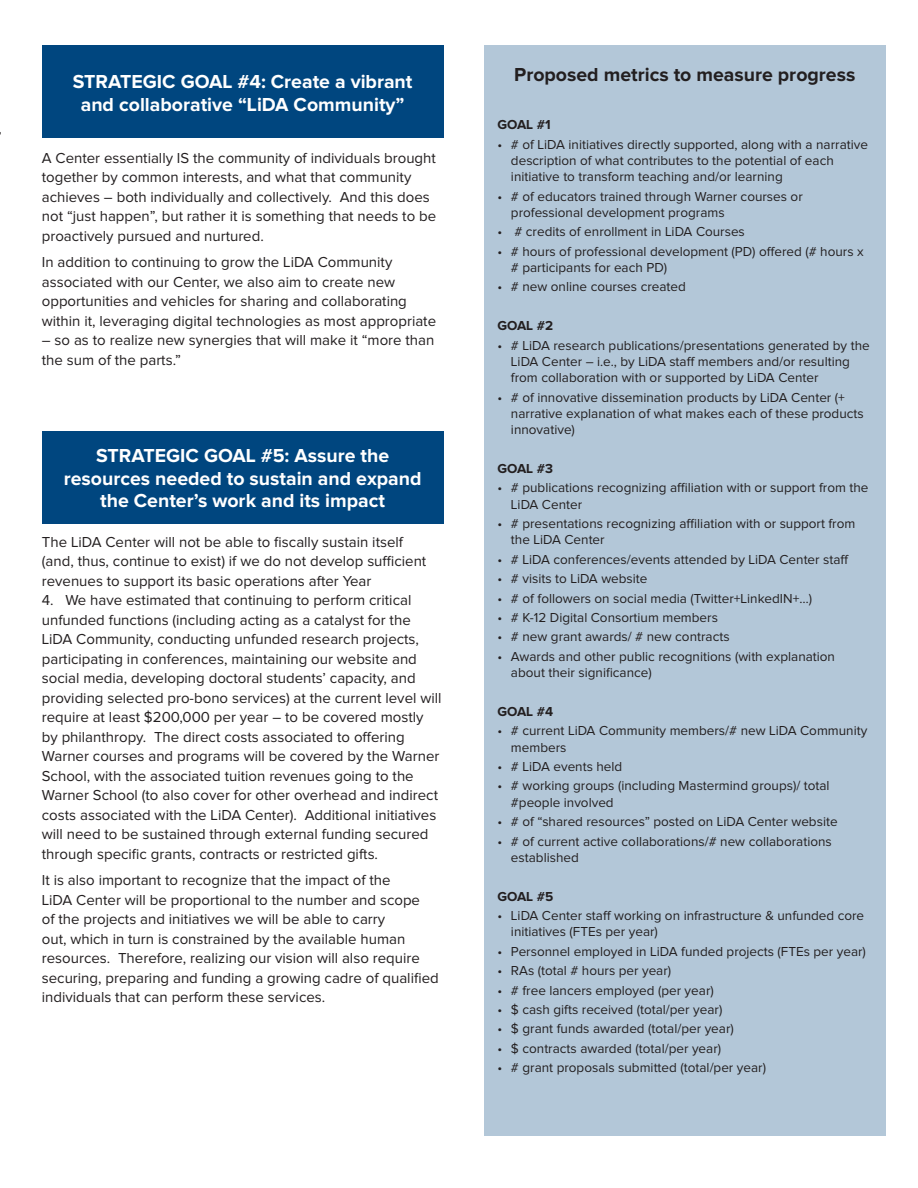
<style>
.page{position:relative;width:918px;height:1188px;background:#fff}
.page>*{position:absolute;margin:0;border:0;box-sizing:border-box;transform-origin:0 0}
.t1{font:700 19.5px/22.5px "Proxima Nova";color:#fff;text-align:center}
.t2{font:700 19.5px "Proxima Nova";color:#231f20}
.t3{font:15px/19.5px "Proxima Nova";color:#231f20}
.t4{font:13.5px/16.2px "Proxima Nova";color:#231f20}
.t5{font:700 13.5px "Proxima Nova";color:#231f20}
</style>
<div class="page">
<div style="left:484px;top:46px;width:402px;height:1090px;background:#b3c7d8"></div>
<div style="left:42px;top:46px;width:401px;height:92px;background:#00467f"></div>
<div style="left:42px;top:431px;width:401px;height:92px;background:#00467f"></div>
<p class="t1" style="left:73px;top:71px;width:341px">STRATEGIC GOAL #4: Create a vibrant and collaborative “LiDA Community”</p>
<p class="t3" style="left:42px;top:149px;width:396px">A Center essentially IS the community of individuals brought together by common interests, and what that community achieves – both individually and collectively. And this does not “just happen”, but rather it is something that needs to be proactively pursued and nurtured.</p>
<p class="t3" style="left:42px;top:253px;width:396px">In addition to continuing to grow the LiDA Community associated with our Center, we also aim to create new opportunities and vehicles for sharing and collaborating within it, leveraging digital technologies as most appropriate</p>
<p class="t3" style="left:42px;top:331px;width:394px">– so as to realize new synergies that will make it “more than the sum of the parts.”</p>
<p class="t1" style="left:64px;top:445px;width:359px">STRATEGIC GOAL #5: Assure the resources needed to sustain and expand the Center’s work and its impact</p>
<p class="t3" style="left:42px;top:533px;width:386px">The LiDA Center will not be able to fiscally sustain itself (and, thus, continue to exist) if we do not develop sufficient revenues to support its basic operations after Year</p>
<p class="t3" style="left:42px;top:591px;width:401px">4. We have estimated that continuing to perform critical unfunded functions (including acting as a catalyst for the LiDA Community, conducting unfunded research projects, participating in conferences, maintaining our website and social media, developing doctoral students’ capacity, and providing selected pro-bono services) at the current level will require at least $200,000 per year – to be covered mostly by philanthropy. The direct costs associated to offering Warner courses and programs will be covered by the Warner School, with the associated tuition revenues going to the Warner School (to also cover for other overhead and indirect costs associated with the LiDA Center). Additional initiatives will need to be sustained through external funding secured through specific grants, contracts or restricted gifts.</p>
<p class="t3" style="left:42px;top:871px;width:398px">It is also important to recognize that the impact of the<br>LiDA Center will be proportional to the number and scope<br>of the projects and initiatives we will be able to carry<br>out, which in turn is constrained by the available human resources. Therefore, realizing our vision will also require securing, preparing and funding a growing cadre of qualified individuals that can perform these services.</p>
<p class="t2" style="left:514px;top:66px;width:343px">Proposed metrics to measure progress</p>
<p class="t5" style="left:497px;top:119px;width:55px">GOAL #1</p>
<p class="t4" style="left:511px;top:137px;width:359px;text-indent:-14px">• # of LiDA initiatives directly supported, along with a narrative description of what contributes to the potential of each initiative to transform teaching and/or learning</p>
<p class="t4" style="left:511px;top:189px;width:293px;text-indent:-14px">• # of educators trained through Warner courses or professional development programs</p>
<p class="t4" style="left:497px;top:224px;width:249px">• # credits of enrollment in LiDA Courses</p>
<p class="t4" style="left:511px;top:244px;width:354px;text-indent:-14px">• # hours of professional development (PD) offered (# hours x # participants for each PD)</p>
<p class="t4" style="left:497px;top:279px;width:190px">• # new online courses created</p>
<p class="t5" style="left:497px;top:320px;width:57px">GOAL #2</p>
<p class="t4" style="left:511px;top:338px;width:360px;text-indent:-14px">• # LiDA research publications/presentations generated by the<br>LiDA Center – i.e., by LiDA staff members and/or resulting from collaboration with or supported by LiDA Center</p>
<p class="t4" style="left:511px;top:390px;width:354px;text-indent:-14px">• # of innovative dissemination products by LiDA Center (+ narrative explanation of what makes each of these products innovative)</p>
<p class="t5" style="left:497px;top:462px;width:57px">GOAL #3</p>
<p class="t4" style="left:511px;top:480px;width:359px;text-indent:-14px">• # publications recognizing affiliation with or support from the<br>LiDA Center</p>
<p class="t4" style="left:511px;top:516px;width:346px;text-indent:-14px">• # presentations recognizing affiliation with or support from the LiDA Center</p>
<p class="t4" style="left:497px;top:552px;width:353px">• # LiDA conferences/events attended by LiDA Center staff</p>
<p class="t4" style="left:497px;top:571px;width:152px">• # visits to LiDA website</p>
<p class="t4" style="left:497px;top:591px;width:316px">• # of followers on social media (Twitter+LinkedIN+…)</p>
<p class="t4" style="left:497px;top:610px;width:222px">• # K-12 Digital Consortium members</p>
<p class="t4" style="left:497px;top:629px;width:234px">• # new grant awards/ # new contracts</p>
<p class="t4" style="left:511px;top:649px;width:326px;text-indent:-14px">• Awards and other public recognitions (with explanation about their significance)</p>
<p class="t5" style="left:497px;top:705px;width:57px">GOAL #4</p>
<p class="t4" style="left:511px;top:723px;width:358px;text-indent:-14px">• # current LiDA Community members/# new LiDA Community members</p>
<p class="t4" style="left:497px;top:759px;width:126px">• # LiDA events held</p>
<p class="t4" style="left:511px;top:778px;width:320px;text-indent:-14px">• # working groups (including Mastermind groups)/ total #people involved</p>
<p class="t4" style="left:497px;top:814px;width:342px">• # of “shared resources” posted on LiDA Center website</p>
<p class="t4" style="left:511px;top:834px;width:322px;text-indent:-14px">• # of current active collaborations/# new collaborations established</p>
<p class="t5" style="left:497px;top:890px;width:57px">GOAL #5</p>
<p class="t4" style="left:511px;top:908px;width:355px;text-indent:-14px">• LiDA Center staff working on infrastructure &amp; unfunded core initiatives (FTEs per year)</p>
<p class="t4" style="left:497px;top:944px;width:370px">• Personnel employed in LiDA funded projects (FTEs per year)</p>
<p class="t4" style="left:497px;top:963px;width:175px">• RAs (total # hours per year)</p>
<p class="t4" style="left:497px;top:983px;width:218px">• # free lancers employed (per year)</p>
<p class="t4" style="left:497px;top:1002px;width:226px">• $ cash gifts received (total/per year)</p>
<p class="t4" style="left:497px;top:1021px;width:238px">• $ grant funds awarded (total/per year)</p>
<p class="t4" style="left:497px;top:1041px;width:225px">• $ contracts awarded (total/per year)</p>
<p class="t4" style="left:497px;top:1060px;width:270px">• # grant proposals submitted (total/per year)</p>
</div>
